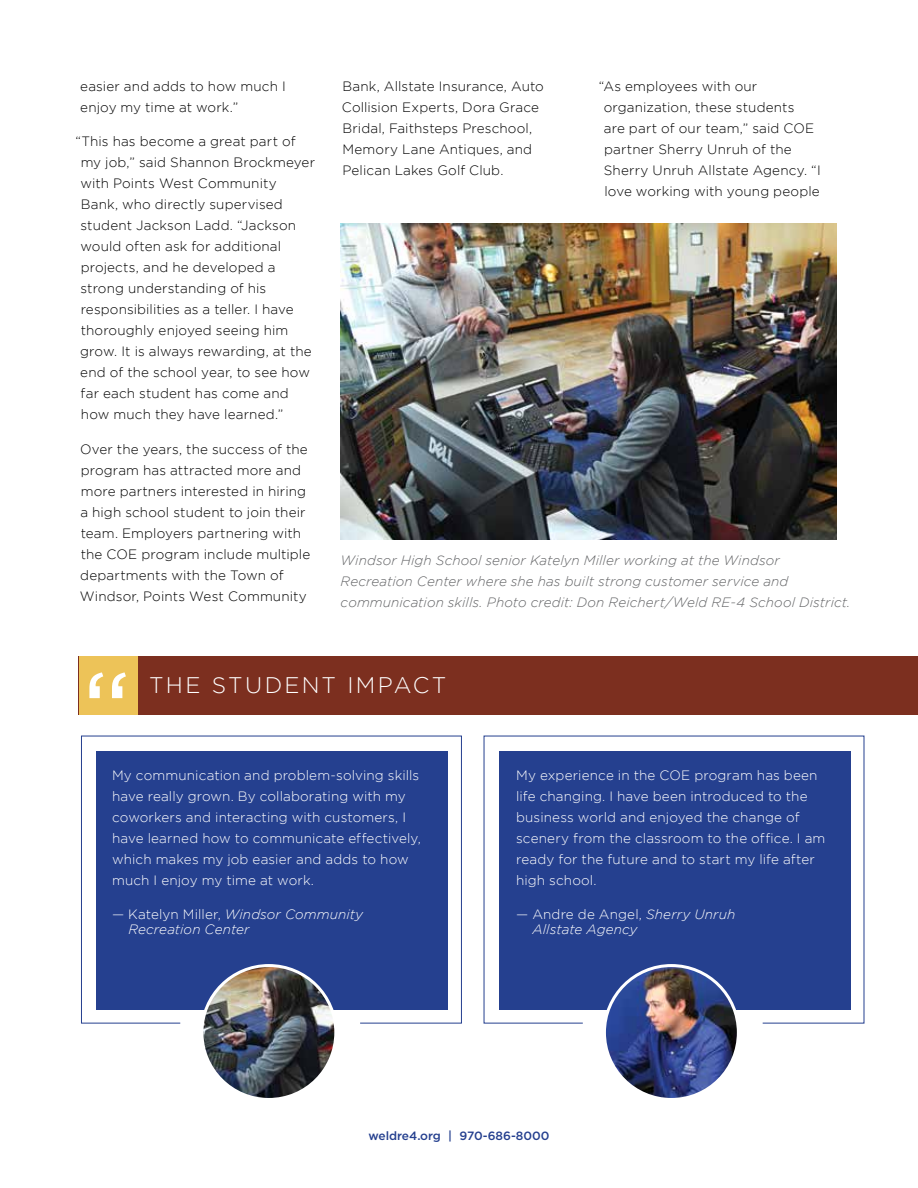
<style>
.page{position:relative;width:918px;height:1188px;background:#fff}
.page>*{position:absolute;margin:0;border:0;box-sizing:border-box;transform-origin:0 0}
.t1{font:113.25px "Gotham";color:#fff}
.t2{font:300 22.5px "Gotham";letter-spacing:.1em;color:#fff}
.t3{font:300 13.5px/21px "Gotham";letter-spacing:.01em;color:#000}
.t4{font:300 13.5px/21px "Gotham";letter-spacing:.01em;color:#fff}
.t5{font:italic 300 13.5px/21px "Gotham";letter-spacing:.005em;color:#636466}
.t6{font:italic 300 13.5px/15px "Gotham";letter-spacing:.01em;color:#fff}
.t7{font:500 12px "Gotham";color:#25408f}
.s1{font-style:normal}
</style>
<div class="page">
<div style="left:79px;top:656px;width:839px;height:58px;background:#7c2f1f"></div>
<div style="left:79px;top:656px;width:58px;height:58px;background:#edc358"></div>
<img style="left:202px;top:966px;width:134px;height:133px;border-radius:67px">
<svg style="left:81px;top:736px;width:381px;height:287px;background:#475d9c"></svg>
<img style="left:604px;top:966px;width:134px;height:133px;border-radius:67px">
<svg style="left:484px;top:736px;width:380px;height:287px;background:#475d9d"></svg>
<img style="left:341px;top:224px;width:496px;height:315px">
<p class="t3" style="left:80px;top:75px;width:207px">easier and adds to how much I enjoy my time at work.”</p>
<p class="t3" style="left:80px;top:131px;width:236px;text-indent:-5px">“This has become a great part of my job,” said Shannon Brockmeyer with Points West Community<br>Bank, who directly supervised student Jackson Ladd. “Jackson would often ask for additional projects, and he developed a strong understanding of his responsibilities as a teller. I have thoroughly enjoyed seeing him grow. It is always rewarding, at the end of the school year, to see how far each student has come and how much they have learned.”</p>
<p class="t3" style="left:80px;top:439px;width:232px">Over the years, the success of the program has attracted more and more partners interested in hiring a high school student to join their team. Employers partnering with the COE program include multiple departments with the Town of<br>Windsor, Points West Community</p>
<p class="t3" style="left:342px;top:76px;width:204px">Bank, Allstate Insurance, Auto<br>Collision Experts, Dora Grace<br>Bridal, Faithsteps Preschool,<br>Memory Lane Antiques, and<br>Pelican Lakes Golf Club.</p>
<p class="t3" style="left:604px;top:76px;width:219px;text-indent:-5px">“As employees with our organization, these students<br>are part of our team,” said COE partner Sherry Unruh of the<br>Sherry Unruh Allstate Agency. “I love working with young people</p>
<p class="t5" style="left:341px;top:549px;width:511px">Windsor High School senior Katelyn Miller working at the Windsor<br>Recreation Center where she has built strong customer service and communication skills. Photo credit: Don Reichert/Weld RE-4 School District.</p>
<h1 class="t1" style="left:132px;top:722px;width:52px;rotate:-180deg">”</h1>
<h2 class="t2" style="left:149px;top:673px;width:299px">THE STUDENT IMPACT</h2>
<p class="t4" style="left:112px;top:764px;width:310px">My communication and problem-solving skills have really grown. By collaborating with my coworkers and interacting with customers, I have learned how to communicate effectively, which makes my job easier and adds to how much I enjoy my time at work.</p>
<p class="t6" style="left:128px;top:907px;width:236px;text-indent:-16px"><span class="s1">— Katelyn Miller,</span> Windsor Community<br>Recreation Center</p>
<p class="t4" style="left:516px;top:764px;width:311px">My experience in the COE program has been life changing. I have been introduced to the business world and enjoyed the change of scenery from the classroom to the office. I am ready for the future and to start my life after high school.</p>
<p class="t6" style="left:532px;top:907px;width:204px;text-indent:-16px"><span class="s1">— Andre de Angel,</span> Sherry Unruh<br>Allstate Agency</p>
<p class="t7" style="left:368px;top:1129px;width:183px">weldre4.org | 970-686-8000</p>
</div>
